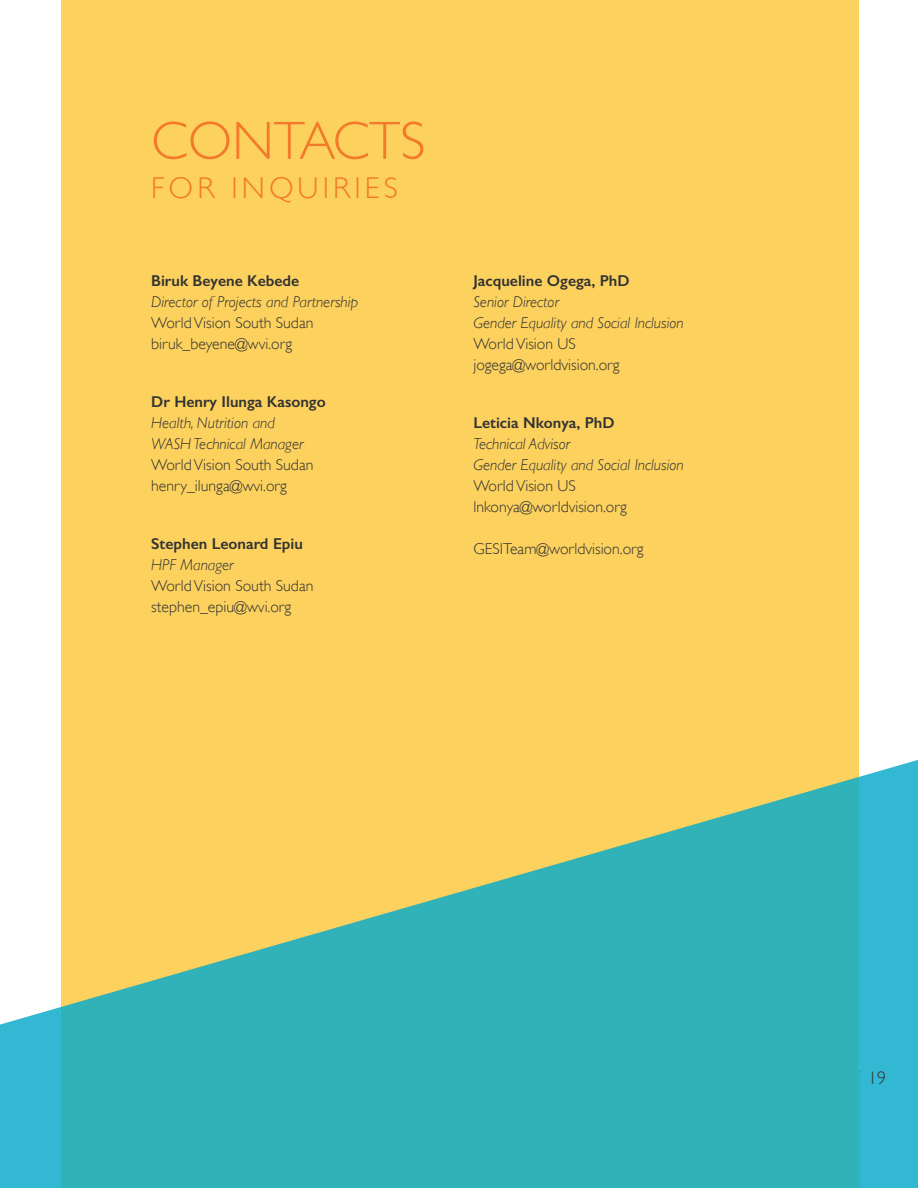
<style>
.page{position:relative;width:918px;height:1188px;background:#fff}
.page>*{position:absolute;margin:0;border:0;box-sizing:border-box;transform-origin:0 0}
.t1{font:300 54px "Gill Sans";color:#f4792a}
.t2{font:300 30px "Gill Sans";letter-spacing:.14em;color:#f4792a}
.t3{font:300 18px "Gill Sans";color:#313232}
.Author_country{font:300 15.75px "Gill Sans";color:#313232}
.Author_Title{font:italic 300 15.75px/21px "Gill Sans";color:#313232}
.author{font:600 15.75px "Gill Sans";color:#313232}
</style>
<div class="page">
<div style="left:61px;top:0;width:797px;height:1188px;background:#fcd15e"></div>
<svg style="left:0;top:756px;width:918px;height:432px;fill:#31b1b8"></svg>
<svg style="left:860px;top:1071px;width:1px;height:117px"></svg>
<h3 class="t1" style="left:151px;top:110px;width:276px">CONTACTS</h3>
<h3 class="t2" style="left:151px;top:171px;width:248px">FOR INQUIRIES</h3>
<p class="author" style="left:151px;top:271px;width:150px">Biruk Beyene Kebede</p>
<p class="Author_Title" style="left:151px;top:292px;width:209px">Director of Projects and Partnership</p>
<p class="Author_country" style="left:151px;top:314px;width:164px">World Vision South Sudan</p>
<p class="Author_country" style="left:151px;top:335px;width:142px">biruk_beyene@wvi.org</p>
<p class="author" style="left:151px;top:392px;width:176px">Dr Henry Ilunga Kasongo</p>
<p class="Author_Title" style="left:151px;top:412px;width:154px">Health, Nutrition and<br>WASH Technical Manager</p>
<p class="Author_country" style="left:151px;top:456px;width:164px">World Vision South Sudan</p>
<p class="Author_country" style="left:151px;top:477px;width:137px">henry_ilunga@wvi.org</p>
<p class="author" style="left:151px;top:534px;width:153px">Stephen Leonard Epiu</p>
<p class="Author_Title" style="left:151px;top:554px;width:84px">HPF Manager</p>
<p class="Author_country" style="left:151px;top:577px;width:164px">World Vision South Sudan</p>
<p class="Author_country" style="left:151px;top:598px;width:142px">stephen_epiu@wvi.org</p>
<p class="author" style="left:473px;top:271px;width:158px">Jacqueline Ogega, PhD</p>
<p class="Author_Title" style="left:473px;top:292px;width:212px">Senior Director<br>Gender Equality and Social Inclusion</p>
<p class="Author_country" style="left:473px;top:335px;width:104px">World Vision US</p>
<p class="Author_country" style="left:473px;top:356px;width:148px">jogega@worldvision.org</p>
<p class="author" style="left:473px;top:413px;width:143px">Leticia Nkonya, PhD</p>
<p class="Author_Title" style="left:473px;top:433px;width:212px">Technical Advisor<br>Gender Equality and Social Inclusion</p>
<p class="Author_country" style="left:473px;top:477px;width:104px">World Vision US</p>
<p class="Author_country" style="left:473px;top:498px;width:155px">lnkonya@worldvision.org</p>
<p class="Author_country" style="left:473px;top:540px;width:172px">GESITeam@worldvision.org</p>
<p class="t3" style="left:868px;top:1067px;width:19px">19</p>
</div>
